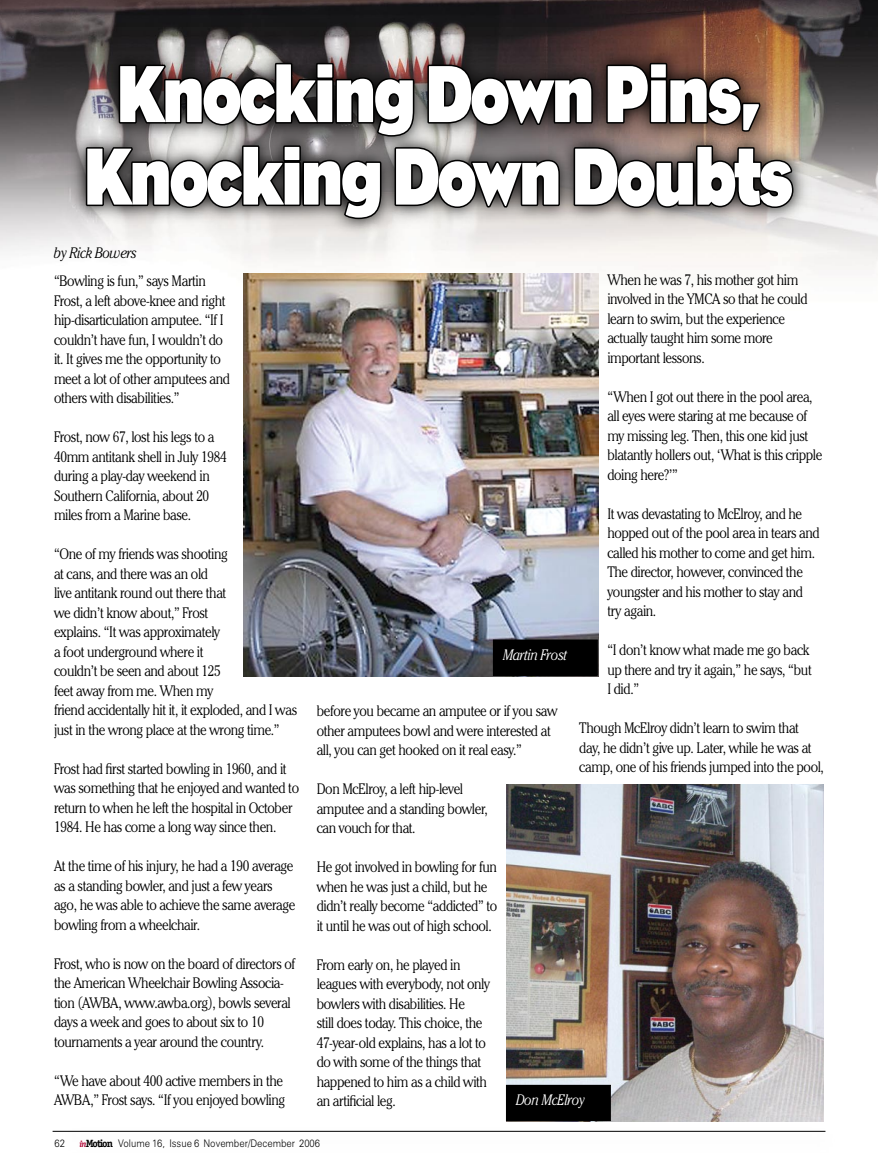
<style>
.page{position:relative;width:878px;height:1175px;background:#fff}
.page>*{position:absolute;margin:0;border:0;box-sizing:border-box;transform-origin:0 0}
.t1{font:700 82.5px/82.5px "Bureau Eagle";letter-spacing:-.05em;color:#fff;text-align:center;scale:.8 1}
.t2{font:300 15px/19.5px "Cheltenham IT Cby BT";letter-spacing:-.025em;color:#000;scale:.9 1}
.t3{font:italic 300 15px "Cheltenham IT Cby BT";letter-spacing:-.025em;color:#fff;scale:.9 1}
.t4{font:italic 300 15px "Cheltenham IT Cby BT";letter-spacing:-.025em;color:#000;scale:.9 1}
.t5{font:300 10.5px "Zurich BT";color:#000;scale:.9 1}
.s1{font-family:"Officina Serif";font-weight:700;font-style:italic;font-size:9px;color:#b20838}
.s2{font-family:"Officina Serif";font-weight:700}
</style>
<div class="page">
<hr style="left:53px;top:1130px;width:772px;height:1px;background:#000">
<img style="left:0;top:0;width:877px;height:331px">
<img style="left:66px;top:43px;width:746px;height:196px">
<svg style="left:117px;top:61px;width:299px;height:77px;background:#373232"></svg>
<svg style="left:426px;top:63px;width:168px;height:64px;background:#1e1b1b"></svg>
<svg style="left:604px;top:61px;width:158px;height:72px;background:#382821"></svg>
<svg style="left:84px;top:144px;width:299px;height:77px;background:#4d4c4c"></svg>
<svg style="left:393px;top:146px;width:168px;height:63px;background:#3c3b3a"></svg>
<svg style="left:572px;top:144px;width:222px;height:65px;background:#383330"></svg>
<img style="left:243px;top:273px;width:355px;height:403px">
<img style="left:506px;top:784px;width:318px;height:337px">
<div style="left:493px;top:640px;width:104px;height:35px;background:#000"></div>
<div style="left:493px;top:639px;width:104px;height:36px;border:1px solid #000"></div>
<div style="left:506px;top:1085px;width:104px;height:35px;background:#000"></div>
<div style="left:506px;top:1084px;width:104px;height:36px;border:1px solid #000"></div>
<h1 class="t1" style="left:83px;top:54px;width:890px">Knocking Down Pins,<br>Knocking Down Doubts</h1>
<p class="t4" style="left:54px;top:243px;width:94px">by Rick Bowers</p>
<p class="t2" style="left:54px;top:271px;width:197px">“Bowling is fun,” says Martin<br>Frost, a left above-knee and right hip-disarticulation amputee. “If I couldn’t have fun, I wouldn’t do it. It gives me the opportunity to meet a lot of other amputees and others with disabilities.”</p>
<p class="t2" style="left:54px;top:427px;width:193px">Frost, now 67, lost his legs to a<br>40mm antitank shell in July 1984 during a play-day weekend in<br>Southern California, about 20 miles from a Marine base.</p>
<p class="t2" style="left:54px;top:544px;width:271px">“One of my friends was shooting<br>at cans, and there was an old<br>live antitank round out there that<br>we didn’t know about,” Frost<br>explains. “It was approximately<br>a foot underground where it<br>couldn’t be seen and about 125<br>feet away from me. When my<br>friend accidentally hit it, it exploded, and I was just in the wrong place at the wrong time.”</p>
<p class="t2" style="left:54px;top:758px;width:274px">Frost had first started bowling in 1960, and it was something that he enjoyed and wanted to return to when he left the hospital in October 1984. He has come a long way since then.</p>
<p class="t2" style="left:54px;top:856px;width:270px">At the time of his injury, he had a 190 average as a standing bowler, and just a few years ago, he was able to achieve the same average bowling from a wheelchair.</p>
<p class="t2" style="left:54px;top:953px;width:269px">Frost, who is now on the board of directors of the American Wheelchair Bowling Associa&shy;tion (AWBA, www.awba.org), bowls several days a week and goes to about six to 10 tournaments a year around the country.</p>
<p class="t2" style="left:54px;top:1070px;width:258px">“We have about 400 active members in the<br>AWBA,” Frost says. “If you enjoyed bowling</p>
<p class="t2" style="left:607px;top:269px;width:224px">When he was 7, his mother got him involved in the YMCA so that he could learn to swim, but the experience actually taught him some more important lessons.</p>
<p class="t2" style="left:607px;top:386px;width:240px">“When I got out there in the pool area, all eyes were staring at me because of my missing leg. Then, this one kid just blatantly hollers out, ‘What is this cripple doing here?’”</p>
<p class="t2" style="left:607px;top:503px;width:237px">It was devastating to McElroy, and he hopped out of the pool area in tears and called his mother to come and get him.<br>The director, however, convinced the youngster and his mother to stay and try again.</p>
<p class="t2" style="left:607px;top:640px;width:229px">“I don’t know what made me go back up there and try it again,” he says, “but<br>I did.”</p>
<p class="t2" style="left:579px;top:718px;width:273px">Though McElroy didn’t learn to swim that<br>day, he didn’t give up. Later, while he was at camp, one of his friends jumped into the pool,</p>
<p class="t3" style="left:503px;top:645px;width:73px">Martin Frost</p>
<p class="t2" style="left:316px;top:701px;width:269px">before you became an amputee or if you saw other amputees bowl and were interested at all, you can get hooked on it real easy.”</p>
<p class="t2" style="left:316px;top:779px;width:191px">Don McElroy, a left hip-level amputee and a standing bowler, can vouch for that.</p>
<p class="t2" style="left:316px;top:857px;width:202px">He got involved in bowling for fun when he was just a child, but he didn’t really become “addicted” to it until he was out of high school.</p>
<p class="t2" style="left:316px;top:954px;width:194px">From early on, he played in leagues with everybody, not only bowlers with disabilities. He<br>still does today. This choice, the<br>47-year-old explains, has a lot to do with some of the things that happened to him as a child with an artificial leg.</p>
<p class="t3" style="left:516px;top:1090px;width:78px">Don McElroy</p>
<p class="t5" style="left:54px;top:1136px;width:13px">62</p>
<p class="t5" style="left:80px;top:1136px;width:269px"><span class="s1">in</span><span class="s2">Motion</span> Volume 16, Issue 6 November/December 2006</p>
</div>
